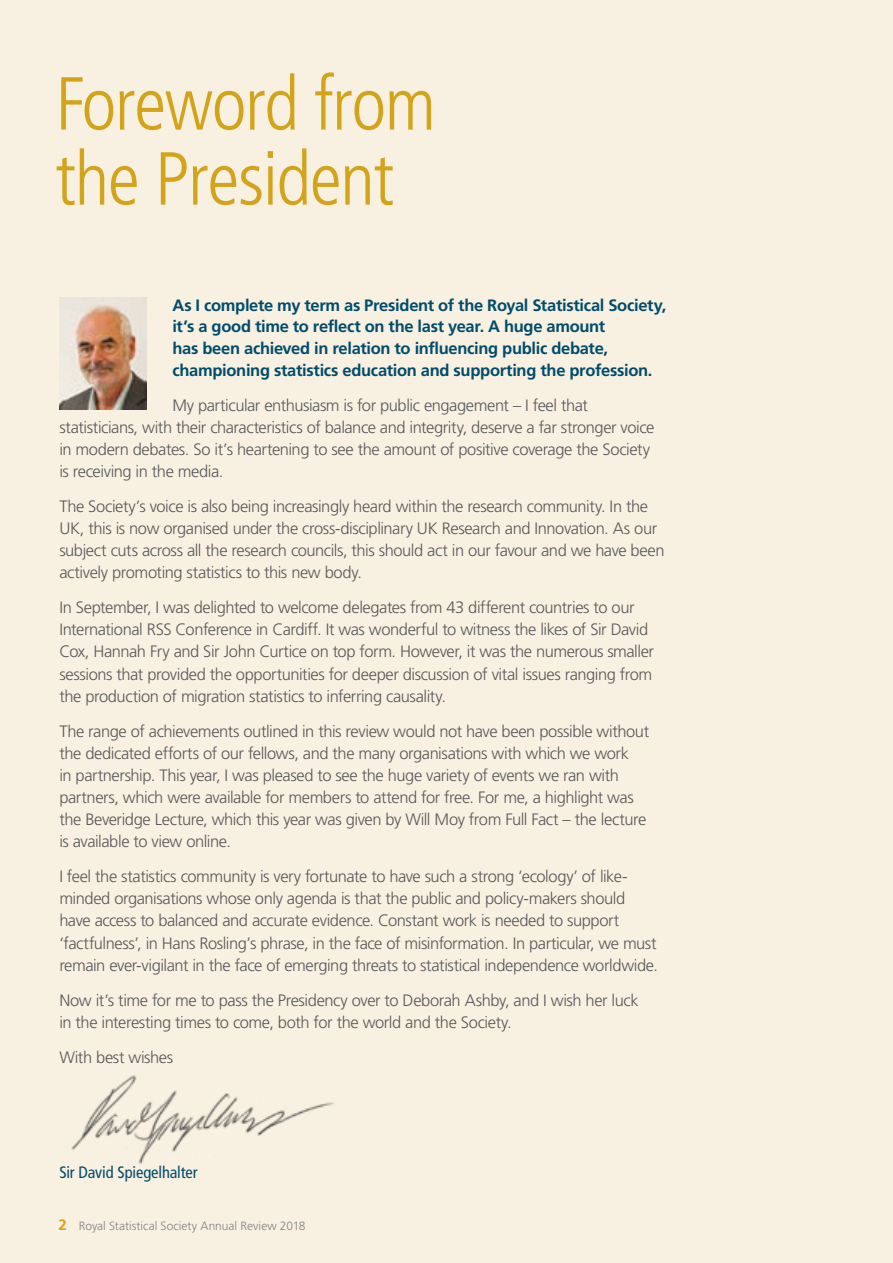
<style>
.page{position:relative;width:893px;height:1263px;background:#f8f0e0}
.page>*{position:absolute;margin:0;border:0;box-sizing:border-box;transform-origin:0 0}
.t1{font:300 condensed 75px/75px "Frutiger LT Std";letter-spacing:-.02em;color:#d3a41a}
.t2{font:300 16.5px/22.2px "Frutiger";letter-spacing:-.025em;color:#58595b}
.t3{font:700 16.5px/21.8px "Frutiger";letter-spacing:-.02em;color:#004c6c}
.t4{font:condensed 16.5px "Frutiger LT Std";letter-spacing:-.01em;color:#004c6c}
.t5{font:300 12px "Frutiger";color:#808285}
.s1{font-weight:700;font-size:15px;color:#d3a41a}
</style>
<div class="page">
<img style="left:60px;top:298px;width:87px;height:111px">
<img style="left:71px;top:1075px;width:263px;height:89px">
<h1 class="t1" style="left:55px;top:67px;width:382px">Foreword from the President</h1>
<p class="t3" style="left:172px;top:294px;width:495px">As I complete my term as President of the Royal Statistical Society, it’s a good time to reflect on the last year. A huge amount<br>has been achieved in relation to influencing public debate, championing statistics education and supporting the profession.</p>
<p class="t2" style="left:59px;top:394px;width:597px;text-indent:113px">My particular enthusiasm is for public engagement – I feel that statisticians, with their characteristics of balance and integrity, deserve a far stronger voice in modern debates. So it’s heartening to see the amount of positive coverage the Society is receiving in the media.</p>
<p class="t2" style="left:59px;top:495px;width:607px">The Society’s voice is also being increasingly heard within the research community. In the UK, this is now organised under the cross-disciplinary UK Research and Innovation. As our subject cuts across all the research councils, this should act in our favour and we have been actively promoting statistics to this new body.</p>
<p class="t2" style="left:59px;top:596px;width:596px">In September, I was delighted to welcome delegates from 43 different countries to our International RSS Conference in Cardiff. It was wonderful to witness the likes of Sir David Cox, Hannah Fry and Sir John Curtice on top form. However, it was the numerous smaller sessions that provided the opportunities for deeper discussion of vital issues ranging from the production of migration statistics to inferring causality.</p>
<p class="t2" style="left:59px;top:720px;width:591px">The range of achievements outlined in this review would not have been possible without the dedicated efforts of our fellows, and the many organisations with which we work<br>in partnership. This year, I was pleased to see the huge variety of events we ran with partners, which were available for members to attend for free. For me, a highlight was the Beveridge Lecture, which this year was given by Will Moy from Full Fact – the lecture is available to view online.</p>
<p class="t2" style="left:59px;top:865px;width:600px">I feel the statistics community is very fortunate to have such a strong ‘ecology’ of like&shy;minded organisations whose only agenda is that the public and policy-makers should have access to balanced and accurate evidence. Constant work is needed to support ‘factfulness’, in Hans Rosling’s phrase, in the face of misinformation. In particular, we must remain ever-vigilant in the face of emerging threats to statistical independence worldwide.</p>
<p class="t2" style="left:59px;top:989px;width:581px">Now it’s time for me to pass the Presidency over to Deborah Ashby, and I wish her luck in the interesting times to come, both for the world and the Society.</p>
<p class="t2" style="left:59px;top:1046px;width:115px">With best wishes</p>
<p class="t4" style="left:59px;top:1162px;width:140px">Sir David Spiegelhalter</p>
<p class="t5" style="left:58px;top:1219px;width:249px"><span class="s1">2</span> Royal Statistical Society Annual Review 2018</p>
</div>
